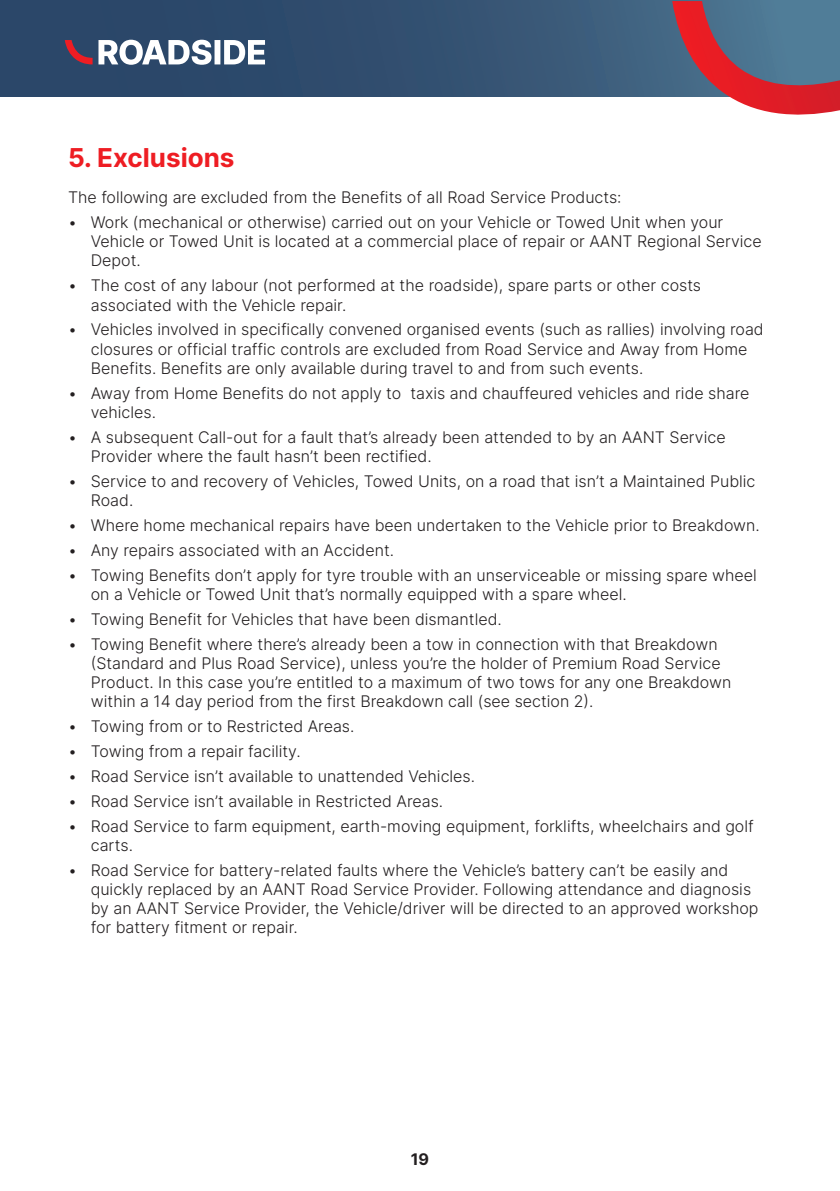
<style>
.page{position:relative;width:840px;height:1191px;background:#fff}
.page>*{position:absolute;margin:0;border:0;box-sizing:border-box;transform-origin:0 0}
.t1{font:700 26px "Inter";color:#ee1d23}
.t2{font:300 16px/19.2px "Inter";color:#231f20}
.t3{font:700 16px "Inter";color:#231f20}
</style>
<div class="page">
<svg style="left:0;top:0;width:839px;height:96px"></svg>
<svg style="left:671px;top:1px;width:168px;height:114px"></svg>
<svg style="left:98px;top:40px;width:167px;height:25px"></svg>
<svg style="left:65px;top:40px;width:27px;height:24px"></svg>
<h1 class="t1" style="left:68px;top:139px;width:168px">5. Exclusions</h1>
<p class="t2" style="left:68px;top:187px;width:554px">The following are excluded from the Benefits of all Road Service Products:</p>
<p class="t2" style="left:91px;top:212px;width:672px;text-indent:-23px">• Work (mechanical or otherwise) carried out on your Vehicle or Towed Unit when your<br>Vehicle or Towed Unit is located at a commercial place of repair or AANT Regional Service<br>Depot.</p>
<p class="t2" style="left:91px;top:275px;width:611px;text-indent:-23px">• The cost of any labour (not performed at the roadside), spare parts or other costs associated with the Vehicle repair.</p>
<p class="t2" style="left:91px;top:320px;width:674px;text-indent:-23px">• Vehicles involved in specifically convened organised events (such as rallies) involving road closures or official traffic controls are excluded from Road Service and Away from Home<br>Benefits. Benefits are only available during travel to and from such events.</p>
<p class="t2" style="left:91px;top:383px;width:660px;text-indent:-23px">• Away from Home Benefits do not apply to taxis and chauffeured vehicles and ride share vehicles.</p>
<p class="t2" style="left:91px;top:427px;width:636px;text-indent:-23px">• A subsequent Call-out for a fault that’s already been attended to by an AANT Service<br>Provider where the fault hasn’t been rectified.</p>
<p class="t2" style="left:91px;top:471px;width:665px;text-indent:-23px">• Service to and recovery of Vehicles, Towed Units, on a road that isn’t a Maintained Public<br>Road.</p>
<p class="t2" style="left:68px;top:515px;width:692px">• Where home mechanical repairs have been undertaken to the Vehicle prior to Breakdown.</p>
<p class="t2" style="left:68px;top:540px;width:327px">• Any repairs associated with an Accident.</p>
<p class="t2" style="left:91px;top:565px;width:667px;text-indent:-23px">• Towing Benefits don’t apply for tyre trouble with an unserviceable or missing spare wheel on a Vehicle or Towed Unit that’s normally equipped with a spare wheel.</p>
<p class="t2" style="left:68px;top:609px;width:435px">• Towing Benefit for Vehicles that have been dismantled.</p>
<p class="t2" style="left:91px;top:634px;width:641px;text-indent:-23px">• Towing Benefit where there’s already been a tow in connection with that Breakdown (Standard and Plus Road Service), unless you’re the holder of Premium Road Service Product. In this case you’re entitled to a maximum of two tows for any one Breakdown within a 14 day period from the first Breakdown call (see section 2).</p>
<p class="t2" style="left:68px;top:716px;width:288px">• Towing from or to Restricted Areas.</p>
<p class="t2" style="left:68px;top:741px;width:234px">• Towing from a repair facility.</p>
<p class="t2" style="left:68px;top:766px;width:408px">• Road Service isn’t available to unattended Vehicles.</p>
<p class="t2" style="left:68px;top:791px;width:376px">• Road Service isn’t available in Restricted Areas.</p>
<p class="t2" style="left:91px;top:816px;width:664px;text-indent:-23px">• Road Service to farm equipment, earth-moving equipment, forklifts, wheelchairs and golf carts.</p>
<p class="t2" style="left:91px;top:860px;width:669px;text-indent:-23px">• Road Service for battery-related faults where the Vehicle’s battery can’t be easily and quickly replaced by an AANT Road Service Provider. Following attendance and diagnosis by an AANT Service Provider, the Vehicle/driver will be directed to an approved workshop for battery fitment or repair.</p>
<p class="t3" style="left:410px;top:1147px;width:20px">19</p>
</div>
